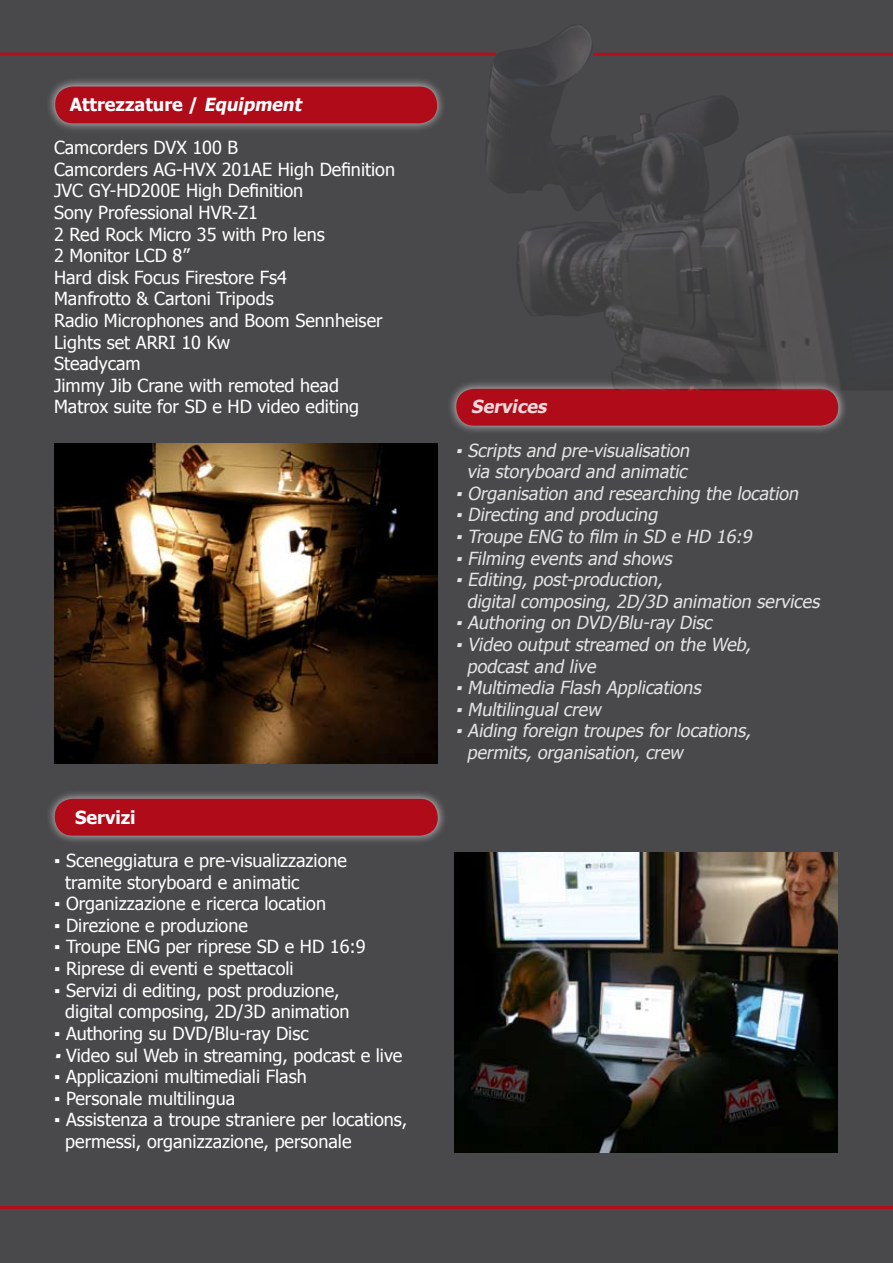
<style>
.page{position:relative;width:893px;height:1263px;background:#fff}
.page>*{position:absolute;margin:0;border:0;box-sizing:border-box;transform-origin:0 0}
.t1{font:18px/21.6px "Tahoma";color:#fff}
.t2{font:italic 18px/21.6px "Tahoma";color:#fff}
.t3{font:700 18px "Tahoma";color:#fff}
.t4{font:italic 700 18px "Tahoma";color:#fff}
.s1{font-style:italic}
</style>
<div class="page">
<div style="left:1px;top:0;width:892px;height:1263px;background:#49494b"></div>
<div style="left:45px;top:789px;width:409px;height:63px;background:#fff;opacity:.75"></div>
<div style="left:55px;top:799px;width:383px;height:37px;background:#af0b19;border-radius:18px"></div>
<div style="left:446px;top:379px;width:409px;height:63px;background:#fff;opacity:.75"></div>
<div style="left:456px;top:389px;width:382px;height:37px;background:#af0b19;border-radius:18px"></div>
<div style="left:45px;top:77px;width:409px;height:62px;background:#fff;opacity:.75"></div>
<div style="left:55px;top:86px;width:382px;height:37px;background:#af0b19;border-radius:18px"></div>
<hr style="left:0;top:53px;width:496px;height:3px;background:#b60d1c">
<img style="left:454px;top:852px;width:384px;height:300px">
<hr style="left:0;top:1206px;width:893px;height:3px;background:#b60d1c">
<img style="left:54px;top:443px;width:383px;height:320px">
<img style="left:484px;top:26px;width:409px;height:364px">
<hr style="left:593px;top:53px;width:300px;height:3px;background:#b60d1c">
<p class="t3" style="left:70px;top:92px;width:237px">Attrezzature / <span class="s1">Equipment</span></p>
<p class="t1" style="left:54px;top:136px;width:343px">Camcorders DVX 100 B<br>Camcorders AG-HVX 201AE High Definition<br>JVC GY-HD200E High Definition<br>Sony Professional HVR-Z1<br>2 Red Rock Micro 35 with Pro lens<br>2 Monitor LCD 8”<br>Hard disk Focus Firestore Fs4<br>Manfrotto &amp; Cartoni Tripods<br>Radio Microphones and Boom Sennheiser<br>Lights set ARRI 10 Kw<br>Steadycam<br>Jimmy Jib Crane with remoted head<br>Matrox suite for SD e HD video editing</p>
<p class="t3" style="left:75px;top:805px;width:62px">Servizi</p>
<p class="t1" style="left:65px;top:849px;width:283px;text-indent:-11px">▪ Sceneggiatura e pre-visualizzazione tramite storyboard e animatic</p>
<p class="t1" style="left:54px;top:892px;width:274px">▪ Organizzazione e ricerca location</p>
<p class="t1" style="left:54px;top:914px;width:195px">▪ Direzione e produzione</p>
<p class="t1" style="left:54px;top:935px;width:313px">▪ Troupe ENG per riprese SD e HD 16:9</p>
<p class="t1" style="left:54px;top:957px;width:241px">▪ Riprese di eventi e spettacoli</p>
<p class="t1" style="left:65px;top:978px;width:286px;text-indent:-11px">▪ Servizi di editing, post produzione, digital composing, 2D/3D animation</p>
<p class="t1" style="left:54px;top:1022px;width:256px">▪ Authoring su DVD/Blu-ray Disc</p>
<p class="t1" style="left:54px;top:1043px;width:350px"><span class="s1">▪</span> Video sul Web in streaming, podcast e live</p>
<p class="t1" style="left:54px;top:1065px;width:254px">▪ Applicazioni multimediali Flash</p>
<p class="t1" style="left:54px;top:1086px;width:183px">▪ Personale multilingua</p>
<p class="t1" style="left:65px;top:1108px;width:344px;text-indent:-11px">▪ Assistenza a troupe straniere per locations, permessi, organizzazione, personale</p>
<p class="t4" style="left:471px;top:394px;width:81px">Services</p>
<p class="t2" style="left:455px;top:438px;width:239px;text-align:center">▪ Scripts and pre-visualisation via storyboard and animatic</p>
<p class="t2" style="left:455px;top:482px;width:348px">▪ Organisation and researching the location</p>
<p class="t2" style="left:455px;top:503px;width:207px">▪ Directing and producing</p>
<p class="t2" style="left:455px;top:525px;width:302px">▪ Troupe ENG to film in SD e HD 16:9</p>
<p class="t2" style="left:455px;top:546px;width:222px">▪ Filming events and shows</p>
<p class="t2" style="left:467px;top:568px;width:358px;text-indent:-11px">▪ Editing, post-production,<br>digital composing, 2D/3D animation services</p>
<p class="t2" style="left:456px;top:611px;width:262px">▪ Authoring on DVD/Blu-ray Disc</p>
<p class="t2" style="left:467px;top:633px;width:290px;text-indent:-11px">▪ Video output streamed on the Web, podcast and live</p>
<p class="t2" style="left:456px;top:676px;width:251px">▪ Multimedia Flash Applications</p>
<p class="t2" style="left:456px;top:698px;width:151px">▪ Multilingual crew</p>
<p class="t2" style="left:467px;top:719px;width:289px;text-indent:-11px">▪ Aiding foreign troupes for locations, permits, organisation, crew</p>
</div>
